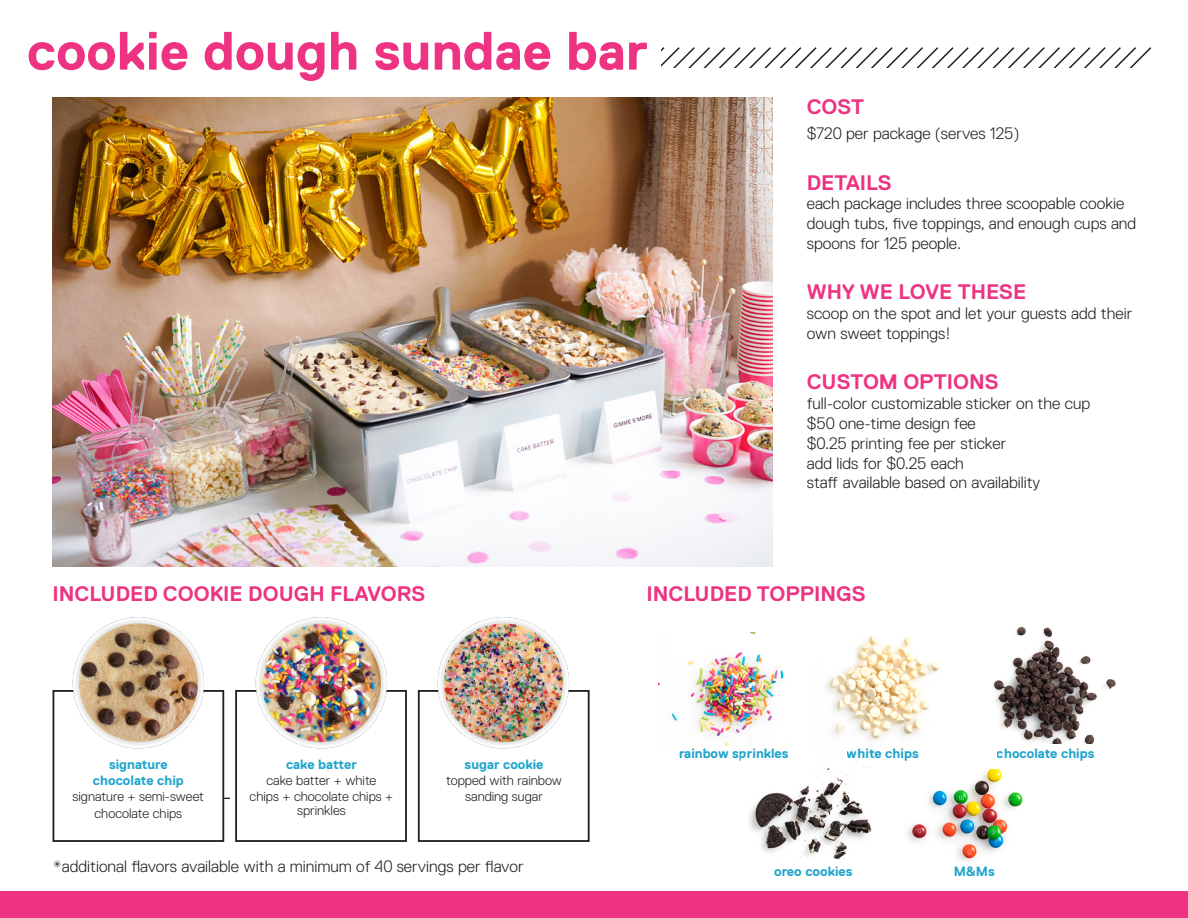
<style>
.page{position:relative;width:1188px;height:918px;background:#fff}
.page>*{position:absolute;margin:0;border:0;box-sizing:border-box;transform-origin:0 0}
.t1{font:700 54px "Replica";color:#ed3381}
.t2{font:700 21px "Replica";color:#ed3381}
.t3{font:300 16.5px/19.8px "Replica";color:#231f20}
.t4{font:300 13.5px/13.6px "Replica";color:#231f20;text-align:center}
.t5{font:700 13.5px "Replica";color:#21a5cc}
</style>
<div class="page">
<div style="left:0;top:891px;width:1188px;height:27px;background:#ed3381"></div>
<svg style="left:662px;top:48px;width:490px;height:19px"></svg>
<img style="left:53px;top:98px;width:719px;height:469px">
<div style="left:418px;top:690px;width:172px;height:152px;border:2px solid #231f20"></div>
<img style="left:438px;top:617px;width:132px;height:131px">
<div style="left:235px;top:690px;width:172px;height:152px;border:2px solid #231f20"></div>
<img style="left:255px;top:617px;width:132px;height:131px">
<div style="left:53px;top:690px;width:171px;height:152px;border:2px solid #231f20"></div>
<img style="left:72px;top:617px;width:132px;height:131px">
<img style="left:907px;top:770px;width:116px;height:92px">
<img style="left:993px;top:626px;width:123px;height:118px">
<img style="left:826px;top:635px;width:115px;height:106px">
<img style="left:749px;top:762px;width:122px;height:97px">
<img style="left:659px;top:632px;width:125px;height:114px">
<p class="t1" style="left:27px;top:21px;width:622px">cookie dough sundae bar</p>
<p class="t2" style="left:807px;top:95px;width:59px">COST</p>
<p class="t3" style="left:807px;top:124px;width:215px">$720 per package (serves 125)</p>
<p class="t2" style="left:807px;top:171px;width:86px">DETAILS</p>
<p class="t3" style="left:807px;top:194px;width:331px">each package includes three scoopable cookie dough tubs, five toppings, and enough cups and spoons for 125 people.</p>
<p class="t2" style="left:807px;top:281px;width:221px">WHY WE LOVE THESE</p>
<p class="t3" style="left:807px;top:304px;width:327px">scoop on the spot and let your guests add their own sweet toppings!</p>
<p class="t2" style="left:807px;top:371px;width:193px">CUSTOM OPTIONS</p>
<p class="t3" style="left:807px;top:394px;width:285px">full-color customizable sticker on the cup</p>
<p class="t3" style="left:807px;top:413px;width:171px">$50 one-time design fee</p>
<p class="t3" style="left:807px;top:433px;width:201px">$0.25 printing fee per sticker</p>
<p class="t3" style="left:807px;top:453px;width:159px">add lids for $0.25 each</p>
<p class="t3" style="left:807px;top:473px;width:235px">staff available based on availability</p>
<p class="t2" style="left:53px;top:582px;width:374px">INCLUDED COOKIE DOUGH FLAVORS</p>
<p class="t2" style="left:647px;top:582px;width:221px">INCLUDED TOPPINGS</p>
<p class="t5" style="left:286px;top:756px;width:72px">cake batter</p>
<p class="t4" style="left:267px;top:773px;width:111px">cake batter + white</p>
<p class="t4" style="left:250px;top:789px;width:145px">chips + chocolate chips + sprinkles</p>
<p class="t5" style="left:465px;top:757px;width:80px">sugar cookie</p>
<p class="t4" style="left:446px;top:774px;width:117px">topped with rainbow</p>
<p class="t4" style="left:465px;top:790px;width:79px">sanding sugar</p>
<p class="t5" style="left:109px;top:757px;width:60px">signature</p>
<p class="t5" style="left:93px;top:773px;width:92px">chocolate chip</p>
<p class="t4" style="left:73px;top:789px;width:133px;line-height:16.2px">signature + semi-sweet chocolate chips</p>
<p class="t3" style="left:53px;top:856px;width:473px">*additional flavors available with a minimum of 40 servings per flavor</p>
<p class="t5" style="left:679px;top:746px;width:111px">rainbow sprinkles</p>
<p class="t5" style="left:847px;top:746px;width:73px">white chips</p>
<p class="t5" style="left:997px;top:746px;width:99px">chocolate chips</p>
<p class="t5" style="left:774px;top:864px;width:80px">oreo cookies</p>
<p class="t5" style="left:953px;top:864px;width:43px">M&amp;Ms</p>
</div>
